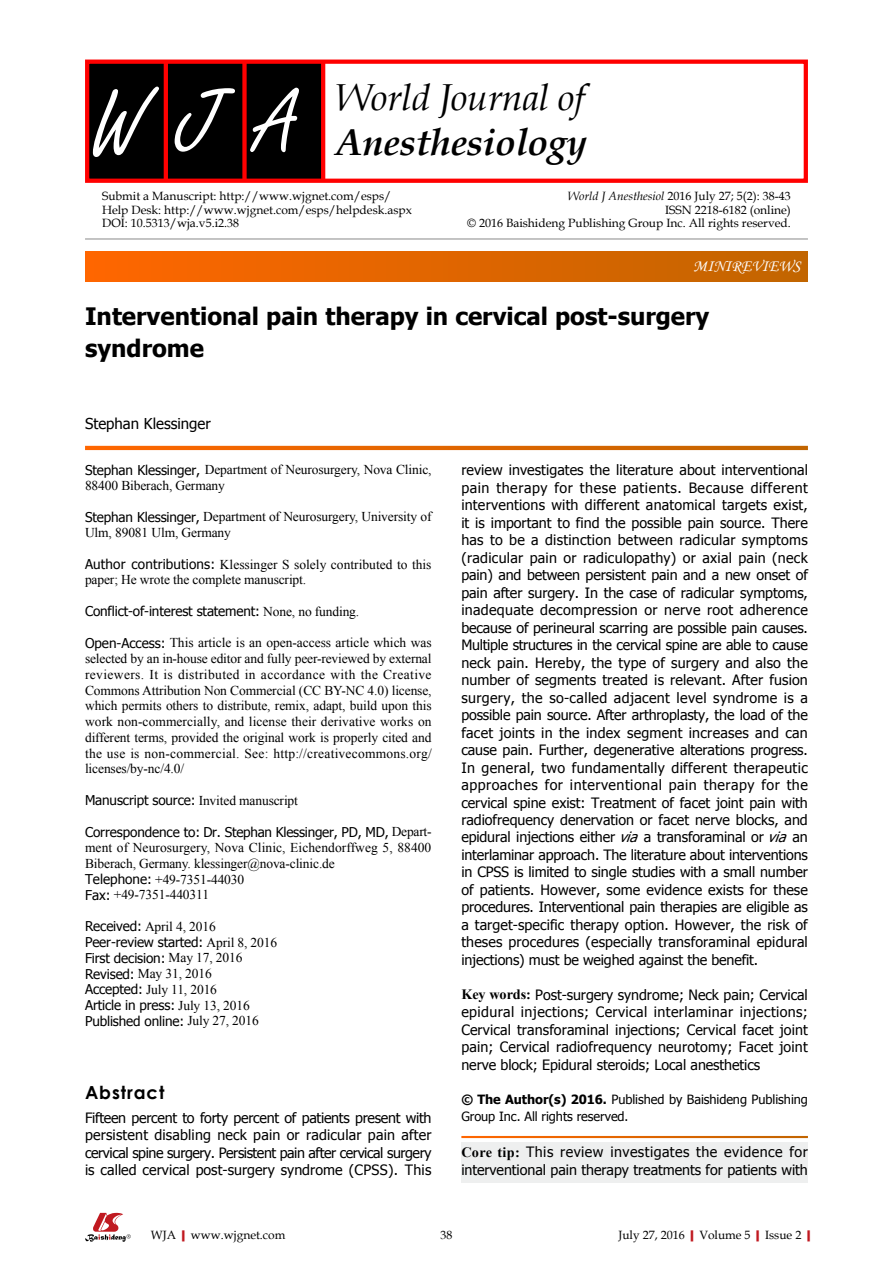
<style>
.page{position:relative;width:893px;height:1263px;background:#fff}
.page>*{position:absolute;margin:0;border:0;box-sizing:border-box;transform-origin:0 0}
.t1{font:97.5px "Freestyle Script";color:#fff}
.t2{font:italic 37.5px "Book Antiqua";letter-spacing:-.01em;color:#000}
.t3{font:italic 700 37.5px "Book Antiqua";letter-spacing:-.01em;color:#000}
.t4{font:700 24px/31.5px "Tahoma";color:#000}
.t5{font:700 18px "Century Gothic";letter-spacing:.05em;color:#000}
.t6{font:16.5px "Monotype Corsiva";color:#fff}
.t7{font:15px "Tahoma";color:#000}
.t8{font:14.25px/17.5px "Tahoma";letter-spacing:-.005em;color:#000;text-align:justify}
.t9{font:13.5px/15.8px "Times New Roman";letter-spacing:-.01em;color:#000}
.t10{font:13.5px/15.8px "Tahoma";letter-spacing:-.01em;color:#000}
.t11{font:12.75px/17.5px "Tahoma";letter-spacing:-.005em;color:#000}
.t12{font:12px/13.5px "Book Antiqua";color:#000}
.s1{font-size:94.5px}
.s2{font-style:italic}
.s3{font-family:"Tahoma"}
.s4{font-family:"Times New Roman"}
.s5{font-family:"Times New Roman";font-weight:700}
.s6{font-weight:700}
.s7{font-weight:700;color:#c01920}
</style>
<div class="page">
<div style="left:461px;top:1142px;width:347px;height:40px;background:#eeefef"></div>
<div style="left:85px;top:252px;width:723px;height:29px;background:linear-gradient(to right,#f60,#c16500)"></div>
<hr style="left:85px;top:239px;width:723px;height:1px;background:#898989">
<svg style="left:85px;top:446px;width:723px;height:4px;background:#e06500"></svg>
<svg style="left:85px;top:1213px;width:46px;height:29px"></svg>
<div style="left:87px;top:61px;width:236px;height:121px;background:#000"></div>
<hr style="left:164px;top:61px;width:4px;height:121px;background:#f00">
<div style="left:242px;top:61px;width:5px;height:121px;background:#f00"></div>
<hr style="left:321px;top:61px;width:4px;height:121px;background:#f00">
<div style="left:85px;top:60px;width:723px;height:123px;border:4px solid #f00"></div>
<p class="t1" style="left:91px;top:71px;width:207px">WJ<span class="s1">A</span></p>
<p class="t2" style="left:336px;top:71px;width:250px">World Journal of</p>
<p class="t3" style="left:336px;top:116px;width:253px">Anesthesiology</p>
<p class="t12" style="left:102px;top:189px;width:311px">Submit a Manuscript: http://www.wjgnet.com/esps/<br>Help Desk: http://www.wjgnet.com/esps/helpdesk.aspx<br>DOI: 10.5313/wja.v5.i2.38</p>
<p class="t12" style="left:467px;top:189px;width:325px;text-align:right"><span class="s2">World J Anesthesiol</span> 2016 July 27; 5(2): 38-43<br>ISSN 2218-6182 (online)<br>© 2016 Baishideng Publishing Group Inc. All rights reserved.</p>
<p class="t6" style="left:693px;top:256px;width:109px">MINIREVIEWS</p>
<p class="t4" style="left:85px;top:299px;width:626px">Interventional pain therapy in cervical post-surgery syndrome</p>
<p class="t7" style="left:85px;top:413px;width:127px">Stephan Klessinger</p>
<p class="t9" style="left:85px;top:461px;width:348px"><span class="s3">Stephan Klessinger,</span> Department of Neurosurgery, Nova Clinic,<br>88400 Biberach, Germany</p>
<p class="t9" style="left:85px;top:509px;width:348px"><span class="s3">Stephan Klessinger,</span> Department of Neurosurgery, University of<br>Ulm, 89081 Ulm, Germany</p>
<p class="t9" style="left:85px;top:556px;width:348px"><span class="s3">Author contributions:</span> Klessinger S solely contributed to this paper; He wrote the complete manuscript.</p>
<p class="t10" style="left:85px;top:603px;width:276px">Conflict-of-interest statement: <span class="s4">None, no funding.</span></p>
<p class="t9" style="left:85px;top:635px;width:348px;text-align:justify"><span class="s3">Open-Access:</span> This article is an open-access article which was selected by an in-house editor and fully peer-reviewed by external reviewers. It is distributed in accordance with the Creative Commons Attribution Non Commercial (CC BY-NC 4.0) license, which permits others to distribute, remix, adapt, build upon this work non-commercially, and license their derivative works on different terms, provided the original work is properly cited and the use is non-commercial. See: http://creativecommons.org/ licenses/by-nc/4.0/</p>
<p class="t10" style="left:85px;top:792px;width:214px">Manuscript source: <span class="s4">Invited manuscript</span></p>
<p class="t9" style="left:85px;top:824px;width:348px"><span class="s3">Correspondence to: Dr. Stephan Klessinger, PD, MD,</span> Depart&shy;ment of Neurosurgery, Nova Clinic, Eichendorffweg 5, 88400<br>Biberach, Germany. klessinger@nova-clinic.de<br><span class="s3">Telephone:</span> +49-7351-44030<br><span class="s3">Fax:</span> +49-7351-440311</p>
<p class="t10" style="left:85px;top:917px;width:194px">Received: <span class="s4">April 4, 2016<br></span>Peer-review started: <span class="s4">April 8, 2016<br></span>First decision: <span class="s4">May 17, 2016<br></span>Revised: <span class="s4">May 31, 2016<br></span>Accepted: <span class="s4">July 11, 2016<br></span>Article in press: <span class="s4">July 13, 2016<br></span>Published online: <span class="s4">July 27, 2016</span></p>
<p class="t5" style="left:85px;top:1079px;width:81px">Abstract</p>
<p class="t8" style="left:85px;top:1109px;width:348px">Fifteen percent to forty percent of patients present with persistent disabling neck pain or radicular pain after cervical spine surgery. Persistent pain after cervical surgery is called cervical post-surgery syndrome (CPSS). This</p>
<p class="t8" style="left:461px;top:460px;width:348px">review investigates the literature about interventional pain therapy for these patients. Because different interventions with different anatomical targets exist, it is important to find the possible pain source. There has to be a distinction between radicular symptoms (radicular pain or radiculopathy) or axial pain (neck pain) and between persistent pain and a new onset of pain after surgery. In the case of radicular symptoms, inadequate decompression or nerve root adherence because of perineural scarring are possible pain causes.<br>Multiple structures in the cervical spine are able to cause neck pain. Hereby, the type of surgery and also the number of segments treated is relevant. After fusion surgery, the so-called adjacent level syndrome is a possible pain source. After arthroplasty, the load of the facet joints in the index segment increases and can cause pain. Further, degenerative alterations progress.<br>In general, two fundamentally different therapeutic approaches for interventional pain therapy for the cervical spine exist: Treatment of facet joint pain with radiofrequency denervation or facet nerve blocks, and epidural injections either <span class="s2">via</span> a transforaminal or <span class="s2">via</span> an interlaminar approach. The literature about interventions in CPSS is limited to single studies with a small number of patients. However, some evidence exists for these procedures. Interventional pain therapies are eligible as a target-specific therapy option. However, the risk of theses procedures (especially transforaminal epidural injections) must be weighed against the benefit.</p>
<p class="t8" style="left:461px;top:985px;width:348px"><span class="s5">Key words:</span> Post-surgery syndrome; Neck pain; Cervical epidural injections; Cervical interlaminar injections; Cervical transforaminal injections; Cervical facet joint pain; Cervical radiofrequency neurotomy; Facet joint nerve block; Epidural steroids; Local anesthetics</p>
<p class="t11" style="left:461px;top:1089px;width:348px"><span class="s6">© The Author(s) 2016.</span> Published by Baishideng Publishing<br>Group Inc. All rights reserved.</p>
<p class="t8" style="left:461px;top:1143px;width:348px"><span class="s5">Core tip:</span> This review investigates the evidence for interventional pain therapy treatments for patients with</p>
<p class="t12" style="left:151px;top:1227px;width:136px">WJA<span class="s7">|</span>www.wjgnet.com</p>
<p class="t12" style="left:440px;top:1227px;width:13px">38</p>
<p class="t12" style="left:618px;top:1227px;width:199px">July 27, 2016<span class="s7">|</span>Volume 5<span class="s7">|</span>Issue 2<span class="s7">|</span></p>
</div>
